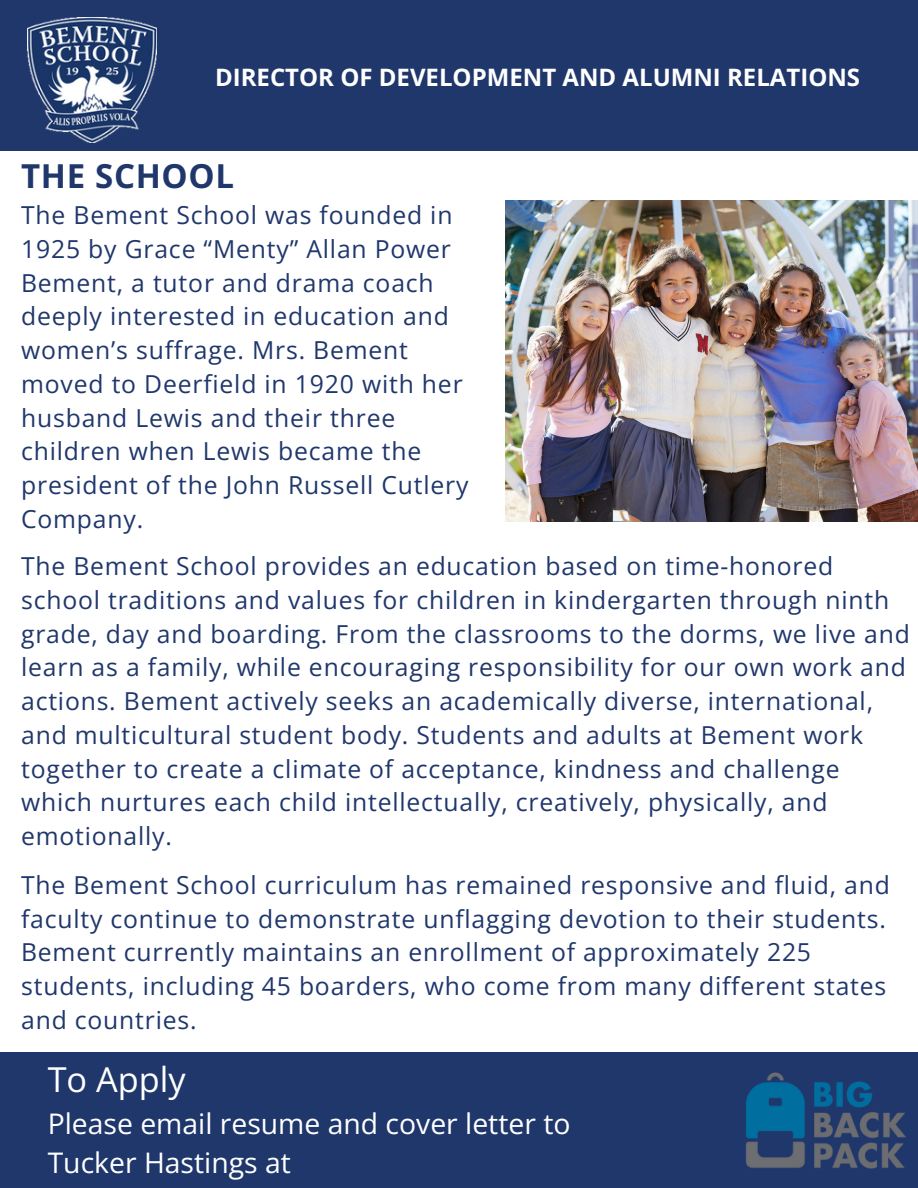
<style>
.page{position:relative;width:918px;height:1188px;background:#fff}
.page>*{position:absolute;margin:0;border:0;box-sizing:border-box;transform-origin:0 0}
.t1{font:34.35px "Open Sans";color:#fff}
.t2{font:700 33px "Open Sans";letter-spacing:.02em;color:#20376c}
.t3{font:28.35px/39.3px "Open Sans";color:#fff}
.t4{font:24.75px/33.8px "Open Sans";letter-spacing:.035em;color:#20376c}
.t5{font:700 24px "Open Sans";color:#fff}
</style>
<div class="page">
<div style="left:0;top:0;width:918px;height:151px;background:#20376c"></div>
<div style="left:0;top:1052px;width:918px;height:136px;background:#20376c"></div>
<img style="left:746px;top:1072px;width:160px;height:97px">
<img style="left:28px;top:18px;width:128px;height:125px">
<img style="left:506px;top:201px;width:412px;height:320px">
<p class="t5" style="left:215px;top:61px;width:647px">DIRECTOR OF DEVELOPMENT AND ALUMNI RELATIONS</p>
<h1 class="t2" style="left:21px;top:153px;width:214px">THE SCHOOL</h1>
<h1 class="t4" style="left:21px;top:198px;width:449px">The Bement School was founded in<br>1925 by Grace “Menty” Allan Power<br>Bement, a tutor and drama coach deeply interested in education and women’s suffrage. Mrs. Bement moved to Deerfield in 1920 with her husband Lewis and their three children when Lewis became the president of the John Russell Cutlery<br>Company.</h1>
<p class="t4" style="left:21px;top:549px;width:890px">The Bement School provides an education based on time-honored school traditions and values for children in kindergarten through ninth grade, day and boarding. From the classrooms to the dorms, we live and learn as a family, while encouraging responsibility for our own work and actions. Bement actively seeks an academically diverse, international, and multicultural student body. Students and adults at Bement work together to create a climate of acceptance, kindness and challenge which nurtures each child intellectually, creatively, physically, and emotionally.</p>
<p class="t4" style="left:21px;top:867px;width:870px">The Bement School curriculum has remained responsive and fluid, and faculty continue to demonstrate unflagging devotion to their students.<br>Bement currently maintains an enrollment of approximately 225 students, including 45 boarders, who come from many different states and countries.</p>
<h4 class="t1" style="left:48px;top:1055px;width:140px">To Apply</h4>
<p class="t3" style="left:48px;top:1103px;width:524px">Please email resume and cover letter to<br>Tucker Hastings at</p>
</div>
